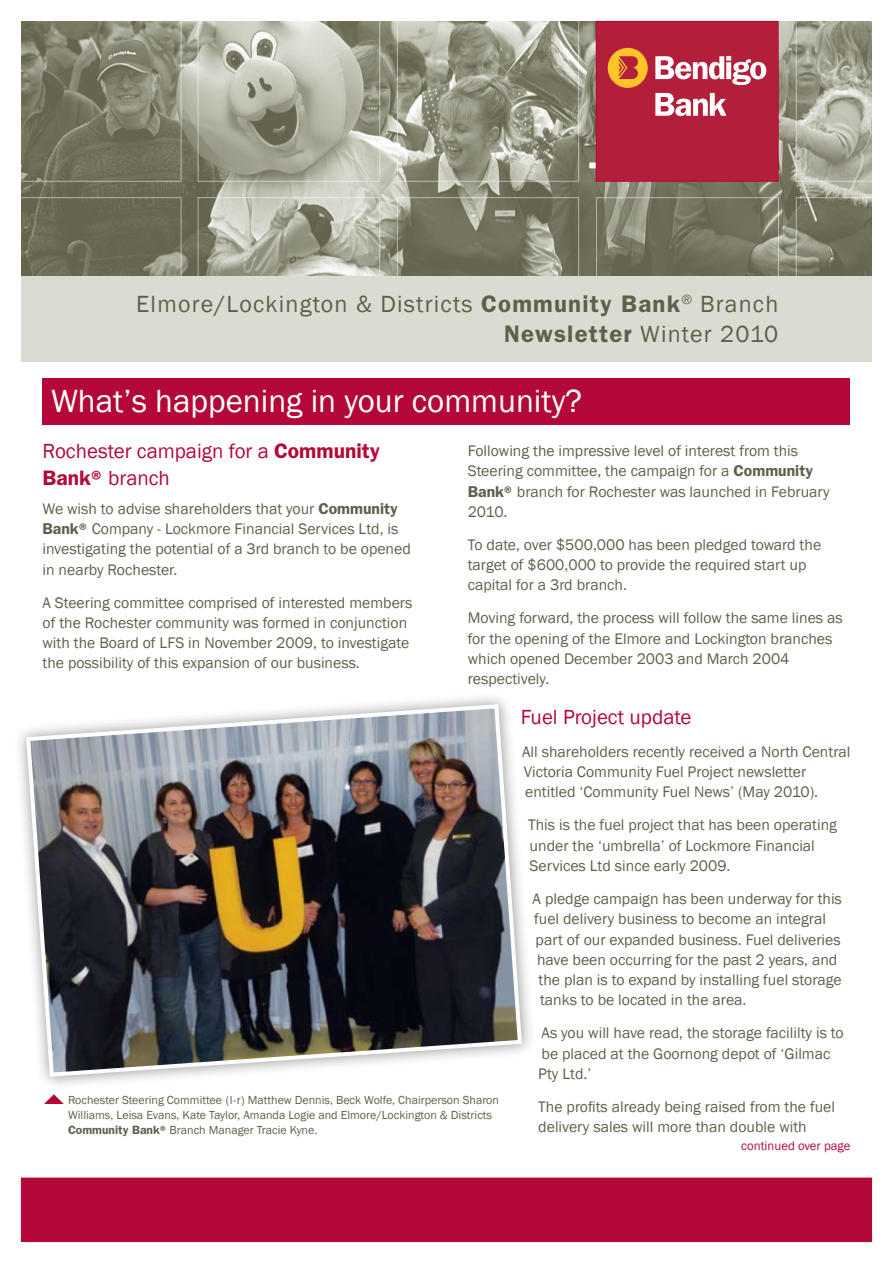
<style>
.page{position:relative;width:893px;height:1263px;background:#fff}
.page>*{position:absolute;margin:0;border:0;box-sizing:border-box;transform-origin:0 0}
.t1{font:33px "Franklin Gothic";color:#fff}
.t2{font:24px/30px "Franklin Gothic";letter-spacing:.05em;color:#5f604b;text-align:right}
.t3{font:21px/27px "Franklin Gothic";color:#b30838}
.t4{font:15.75px/20.2px "Franklin Gothic";color:#5f604b}
.t5{font:12.75px "Franklin Gothic";color:#b30838}
.t6{font:12px/15px "Franklin Gothic";color:#5f604b}
.s1{font-weight:600}
</style>
<div class="page">
<img style="left:21px;top:21px;width:851px;height:255px">
<div style="left:596px;top:21px;width:181px;height:160px;background:#b31e3b"></div>
<div style="left:608px;top:48px;width:40px;height:40px;background:#ffc428;border-radius:50%"></div>
<svg style="left:619px;top:56px;width:19px;height:23px"></svg>
<svg style="left:655px;top:56px;width:111px;height:29px"></svg>
<svg style="left:655px;top:93px;width:71px;height:23px"></svg>
<div style="left:596px;top:21px;width:182px;height:160px;border:1px solid #b30838"></div>
<div style="left:21px;top:1178px;width:851px;height:63px;background:#b30838"></div>
<div style="left:21px;top:1178px;width:851px;height:64px;border:1px solid #b30838"></div>
<div style="left:0;top:0;width:181px;height:182px;border:1px solid #fff"></div>
<svg style="left:21px;top:197px;width:160px;height:79px;background:#6d6d58"></svg>
<div style="left:198px;top:197px;width:182px;height:107px;border:1px solid #fff"></div>
<div style="left:796px;top:197px;width:97px;height:107px;border:1px solid #fff"></div>
<div style="left:198px;top:0;width:182px;height:182px;border:1px solid #fff"></div>
<div style="left:397px;top:0;width:182px;height:182px;border:1px solid #fff"></div>
<div style="left:796px;top:0;width:97px;height:182px;border:1px solid #fff"></div>
<div style="left:21px;top:276px;width:851px;height:85px;background:#dadbd1"></div>
<img style="left:24px;top:702px;width:500px;height:377px">
<div style="left:43px;top:378px;width:807px;height:47px;background:#b30838"></div>
<h2 class="t2" style="left:136px;top:289px;width:644px">Elmore/Lockington &amp; Districts <span class="s1">Community Bank</span><sup>®</sup> Branch<br><span class="s1">Newsletter</span> Winter 2010</h2>
<h1 class="t1" style="left:51px;top:380px;width:532px">What’s happening in your community?</h1>
<h3 class="t3" style="left:43px;top:438px;width:339px">Rochester campaign for a <span class="s1">Community<br>Bank®</span> branch</h3>
<p class="t4" style="left:43px;top:499px;width:370px">We wish to advise shareholders that your <span class="s1">Community Bank®</span> Company - Lockmore Financial Services Ltd, is investigating the potential of a 3rd branch to be opened in nearby Rochester.</p>
<p class="t4" style="left:43px;top:592px;width:371px">A Steering committee comprised of interested members of the Rochester community was formed in conjunction with the Board of LFS in November 2009, to investigate the possibility of this expansion of our business.</p>
<p class="t4" style="left:468px;top:441px;width:364px">Following the impressive level of interest from this Steering committee, the campaign for a <span class="s1">Community Bank®</span> branch for Rochester was launched in February 2010.</p>
<p class="t4" style="left:468px;top:535px;width:355px">To date, over $500,000 has been pledged toward the target of $600,000 to provide the required start up capital for a 3rd branch.</p>
<p class="t4" style="left:468px;top:608px;width:377px">Moving forward, the process will follow the same lines as for the opening of the Elmore and Lockington branches which opened December 2003 and March 2004 respectively.</p>
<h3 class="t3" style="left:521px;top:704px;width:172px">Fuel Project update</h3>
<p class="t4" style="left:522px;top:742px;width:330px">All shareholders recently received a North Central<br>Victoria Community Fuel Project newsletter entitled ‘Community Fuel News’ (May 2010).</p>
<p class="t4" style="left:528px;top:815px;width:310px">This is the fuel project that has been operating under the ‘umbrella’ of Lockmore Financial<br>Services Ltd since early 2009.</p>
<p class="t4" style="left:533px;top:889px;width:311px">A pledge campaign has been underway for this</p>
<p class="t4" style="left:534px;top:909px;width:293px">fuel delivery business to become an integral</p>
<p class="t4" style="left:536px;top:929px;width:307px">part of our expanded business. Fuel deliveries</p>
<p class="t4" style="left:537px;top:950px;width:302px">have been occurring for the past 2 years, and</p>
<p class="t4" style="left:539px;top:970px;width:305px">the plan is to expand by installing fuel storage</p>
<p class="t4" style="left:540px;top:990px;width:208px">tanks to be located in the area.</p>
<p class="t4" style="left:538px;top:1023px;width:307px">As you will have read, the storage facililty is to be placed at the Goornong depot of ‘Gilmac<br>Pty Ltd.’</p>
<p class="t4" style="left:538px;top:1097px;width:298px">The profits already being raised from the fuel delivery sales will more than double with</p>
<p class="t6" style="left:68px;top:1093px;width:432px">Rochester Steering Committee (l-r) Matthew Dennis, Beck Wolfe, Chairperson Sharon<br>Williams, Leisa Evans, Kate Taylor, Amanda Logie and Elmore/Lockington &amp; Districts<br><span class="s1">Community Bank®</span> Branch Manager Tracie Kyne.</p>
<p class="t5" style="left:741px;top:1138px;width:111px">continued over page</p>
</div>
